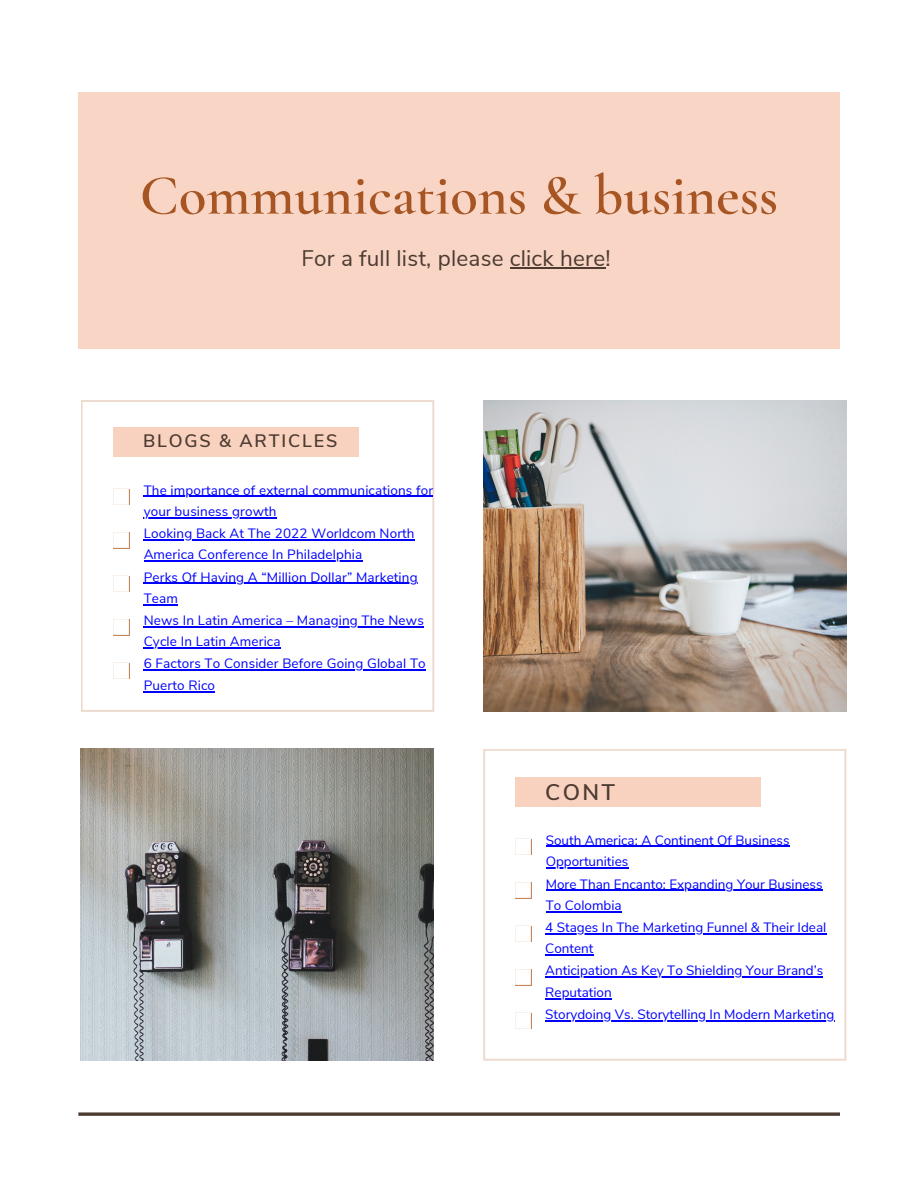
<style>
.page{position:relative;width:918px;height:1188px;background:#fff}
.page>*{position:absolute;margin:0;border:0;box-sizing:border-box;transform-origin:0 0}
.t1{font:600 57px "Cormorant Garamond";color:#a65523}
.t2{font:22.5px "Nunito Sans";letter-spacing:.01em;color:#4b3b31}
.t3{font:600 22.5px "Nunito Sans";color:#4b3b31}
.t4{font:600 18px "Nunito Sans";letter-spacing:.1em;color:#4b3b31}
.t5{font:13.5px/21.8px "Nunito Sans";letter-spacing:.01em;color:#00f}
</style>
<div class="page">
<svg style="left:81px;top:400px;width:353px;height:312px"></svg>
<svg style="left:483px;top:749px;width:363px;height:312px"></svg>
<div style="left:113px;top:427px;width:245px;height:30px;background:#f9d1bf"></div>
<div style="left:515px;top:777px;width:245px;height:30px;background:#f9d1bf"></div>
<img style="left:483px;top:400px;width:364px;height:312px">
<img style="left:81px;top:749px;width:353px;height:311px">
<svg style="left:78px;top:1112px;width:762px;height:4px;background:#665950"></svg>
<div style="left:78px;top:92px;width:762px;height:256px;background:#f9d1bf"></div>
<div style="left:114px;top:489px;width:15px;height:16px;background:#f8f0ea"></div>
<svg style="left:113px;top:489px;width:15px;height:15px"></svg>
<div style="left:516px;top:839px;width:15px;height:16px;background:#f8f0ea"></div>
<svg style="left:515px;top:839px;width:15px;height:15px"></svg>
<svg style="left:113px;top:532px;width:16px;height:16px"></svg>
<svg style="left:515px;top:882px;width:16px;height:16px"></svg>
<div style="left:114px;top:576px;width:15px;height:16px;background:#f8f0ea"></div>
<svg style="left:113px;top:576px;width:15px;height:15px"></svg>
<div style="left:516px;top:926px;width:15px;height:16px;background:#f8f0ea"></div>
<svg style="left:515px;top:926px;width:15px;height:15px"></svg>
<svg style="left:113px;top:619px;width:16px;height:16px"></svg>
<svg style="left:515px;top:969px;width:16px;height:16px"></svg>
<div style="left:114px;top:663px;width:15px;height:16px;background:#f8f0ea"></div>
<svg style="left:113px;top:663px;width:15px;height:15px"></svg>
<div style="left:516px;top:1013px;width:15px;height:16px;background:#f8f0ea"></div>
<svg style="left:515px;top:1013px;width:15px;height:15px"></svg>
<hr style="left:510px;top:267px;width:95px;height:1px;background:#4b3b31">
<hr style="left:144px;top:496px;width:289px;height:1px;background:#00f">
<hr style="left:144px;top:517px;width:133px;height:1px;background:#00f">
<hr style="left:546px;top:846px;width:243px;height:1px;background:#00f">
<hr style="left:546px;top:867px;width:82px;height:1px;background:#00f">
<hr style="left:546px;top:890px;width:276px;height:1px;background:#00f">
<hr style="left:546px;top:911px;width:76px;height:1px;background:#00f">
<hr style="left:545px;top:933px;width:281px;height:1px;background:#00f">
<hr style="left:545px;top:955px;width:49px;height:1px;background:#00f">
<hr style="left:545px;top:977px;width:278px;height:1px;background:#00f">
<hr style="left:545px;top:998px;width:67px;height:1px;background:#00f">
<hr style="left:545px;top:1020px;width:289px;height:1px;background:#00f">
<hr style="left:144px;top:539px;width:271px;height:1px;background:#00f">
<hr style="left:144px;top:561px;width:219px;height:1px;background:#00f">
<hr style="left:144px;top:583px;width:274px;height:1px;background:#00f">
<hr style="left:144px;top:604px;width:34px;height:1px;background:#00f">
<hr style="left:144px;top:626px;width:280px;height:1px;background:#00f">
<hr style="left:144px;top:648px;width:137px;height:1px;background:#00f">
<hr style="left:144px;top:670px;width:282px;height:1px;background:#00f">
<hr style="left:144px;top:691px;width:71px;height:1px;background:#00f">
<h1 class="t1" style="left:140px;top:161px;width:640px">Communications &amp; business</h1>
<h2 class="t2" style="left:301px;top:243px;width:311px">For a full list, please click here!</h2>
<h3 class="t4" style="left:143px;top:428px;width:196px">BLOGS &amp; ARTICLES</h3>
<p class="t5" style="left:144px;top:479px;width:291px;line-height:21.3px">The importance of external communications for your business growth</p>
<p class="t5" style="left:144px;top:523px;width:284px">Looking Back At The 2022 Worldcom North<br>America Conference In Philadelphia<br>Perks Of Having A “Million Dollar” Marketing<br>Team<br>News In Latin America – Managing The News<br>Cycle In Latin America<br>6 Factors To Consider Before Going Global To<br>Puerto Rico</p>
<h2 class="t3" style="left:545px;top:777px;width:71px">CONT</h2>
<p class="t5" style="left:545px;top:829px;width:291px">South America: A Continent Of Business<br>Opportunities<br>More Than Encanto: Expanding Your Business<br>To Colombia<br>4 Stages In The Marketing Funnel &amp; Their Ideal<br>Content<br>Anticipation As Key To Shielding Your Brand’s<br>Reputation<br>Storydoing Vs. Storytelling In Modern Marketing</p>
</div>
